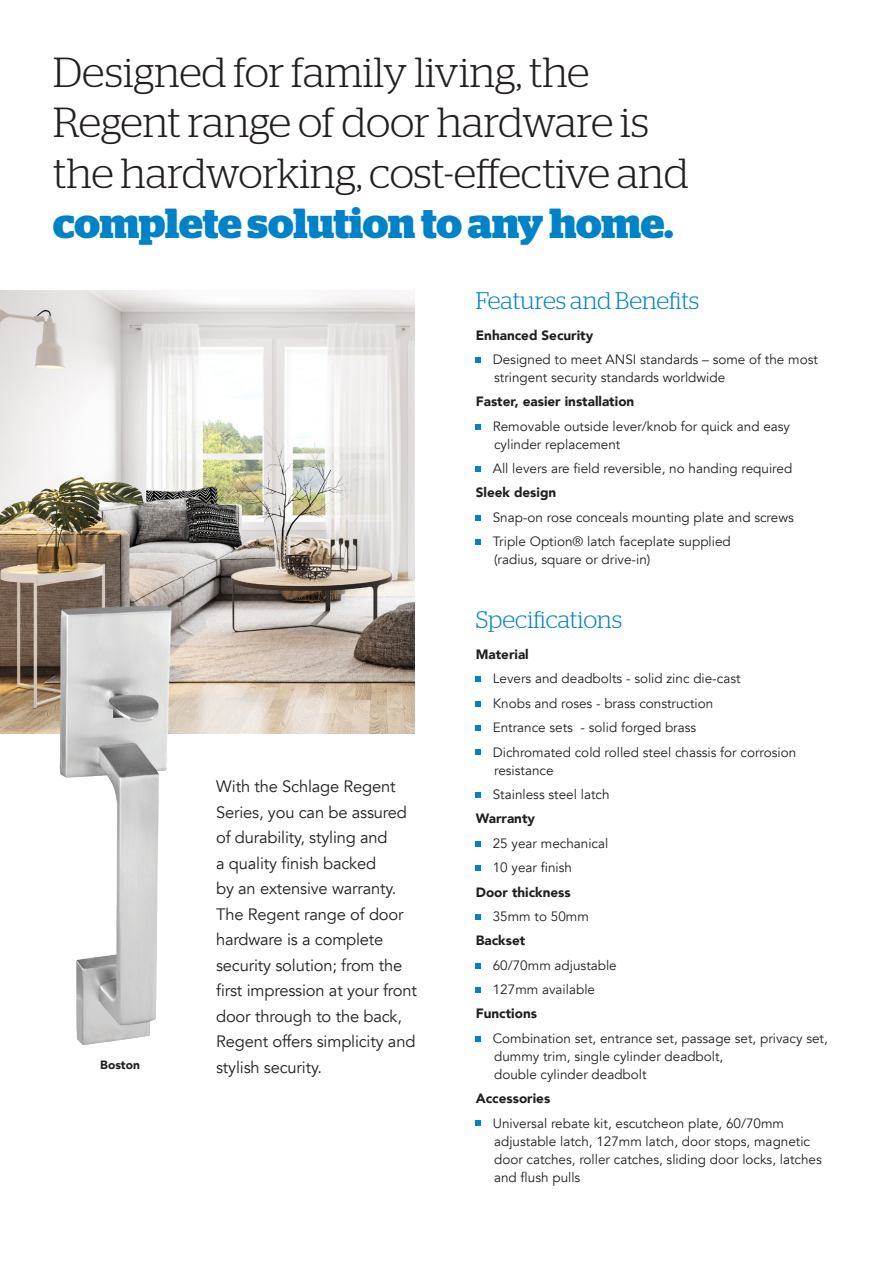
<style>
.page{position:relative;width:893px;height:1263px;background:#fff}
.page>*{position:absolute;margin:0;border:0;box-sizing:border-box;transform-origin:0 0}
.t1{font:300 42px/50.4px "Stag";letter-spacing:-.005em;color:#231f20}
.t2{font:300 24px "Stag";color:#0082c8}
.t3{font:16.5px/25.5px "Avenir";letter-spacing:-.01em;color:#231f20}
.t4{font:13.5px/18px "Avenir";color:#231f20}
.t5{font:900 13.5px "Avenir";color:#231f20}
.Product_name_C{font:900 12px "Avenir";color:#231f20}
.s1{font-weight:700;color:#0082c8}
</style>
<div class="page">
<svg style="left:476px;top:357px;width:5px;height:5px"></svg>
<svg style="left:476px;top:424px;width:5px;height:5px"></svg>
<svg style="left:476px;top:466px;width:5px;height:5px"></svg>
<svg style="left:476px;top:515px;width:5px;height:5px"></svg>
<svg style="left:476px;top:539px;width:5px;height:6px"></svg>
<svg style="left:476px;top:677px;width:5px;height:5px"></svg>
<svg style="left:476px;top:701px;width:5px;height:5px"></svg>
<svg style="left:476px;top:725px;width:5px;height:6px"></svg>
<svg style="left:476px;top:750px;width:5px;height:5px"></svg>
<svg style="left:476px;top:792px;width:5px;height:5px"></svg>
<svg style="left:476px;top:841px;width:5px;height:5px"></svg>
<svg style="left:476px;top:865px;width:5px;height:6px"></svg>
<svg style="left:476px;top:914px;width:5px;height:5px"></svg>
<svg style="left:476px;top:963px;width:5px;height:5px"></svg>
<svg style="left:476px;top:987px;width:5px;height:5px"></svg>
<svg style="left:476px;top:1036px;width:5px;height:5px"></svg>
<svg style="left:476px;top:1121px;width:5px;height:5px"></svg>
<img style="left:0;top:291px;width:414px;height:442px">
<img style="left:41px;top:592px;width:140px;height:453px">
<p class="t1" style="left:53px;top:46px;width:637px">Designed for family living, the Regent range of door hardware is the hardworking, cost-effective and <span class="s1">complete solution to any home.</span></p>
<p class="Product_name_C" style="left:100px;top:1054px;width:41px">Boston</p>
<p class="t3" style="left:216px;top:774px;width:202px">With the Schlage Regent<br>Series, you can be assured of durability, styling and<br>a quality finish backed<br>by an extensive warranty.<br>The Regent range of door hardware is a complete security solution; from the first impression at your front door through to the back,<br>Regent offers simplicity and stylish security.</p>
<p class="t2" style="left:476px;top:287px;width:225px">Features and Benefits</p>
<p class="t5" style="left:476px;top:323px;width:119px">Enhanced Security</p>
<p class="t4" style="left:493px;top:350px;width:327px">Designed to meet ANSI standards – some of the most stringent security standards worldwide</p>
<p class="t5" style="left:476px;top:390px;width:160px">Faster, easier installation</p>
<p class="t4" style="left:493px;top:417px;width:299px">Removable outside lever/knob for quick and easy cylinder replacement</p>
<p class="t4" style="left:493px;top:460px;width:301px">All levers are field reversible, no handing required</p>
<p class="t5" style="left:476px;top:481px;width:82px">Sleek design</p>
<p class="t4" style="left:493px;top:508px;width:303px">Snap-on rose conceals mounting plate and screws</p>
<p class="t4" style="left:493px;top:533px;width:240px">Triple Option® latch faceplate supplied (radius, square or drive-in)</p>
<p class="t2" style="left:476px;top:606px;width:148px">Specifications</p>
<p class="t5" style="left:476px;top:643px;width:55px">Material</p>
<p class="t4" style="left:493px;top:670px;width:249px">Levers and deadbolts - solid zinc die-cast</p>
<p class="t4" style="left:493px;top:694px;width:222px">Knobs and roses - brass construction</p>
<p class="t4" style="left:493px;top:719px;width:205px">Entrance sets - solid forged brass</p>
<p class="t4" style="left:493px;top:743px;width:305px">Dichromated cold rolled steel chassis for corrosion resistance</p>
<p class="t4" style="left:493px;top:786px;width:118px">Stainless steel latch</p>
<p class="t5" style="left:476px;top:807px;width:61px">Warranty</p>
<p class="t4" style="left:493px;top:834px;width:117px">25 year mechanical</p>
<p class="t4" style="left:493px;top:859px;width:81px">10 year finish</p>
<p class="t5" style="left:476px;top:880px;width:96px">Door thickness</p>
<p class="t4" style="left:493px;top:907px;width:98px">35mm to 50mm</p>
<p class="t5" style="left:476px;top:929px;width:51px">Backset</p>
<p class="t4" style="left:493px;top:956px;width:126px">60/70mm adjustable</p>
<p class="t4" style="left:493px;top:981px;width:104px">127mm available</p>
<p class="t5" style="left:476px;top:1002px;width:63px">Functions</p>
<p class="t4" style="left:493px;top:1029px;width:337px">Combination set, entrance set, passage set, privacy set, dummy trim, single cylinder deadbolt,<br>double cylinder deadbolt</p>
<p class="t5" style="left:476px;top:1087px;width:76px">Accessories</p>
<p class="t4" style="left:493px;top:1114px;width:331px">Universal rebate kit, escutcheon plate, 60/70mm adjustable latch, 127mm latch, door stops, magnetic door catches, roller catches, sliding door locks, latches and flush pulls</p>
</div>
